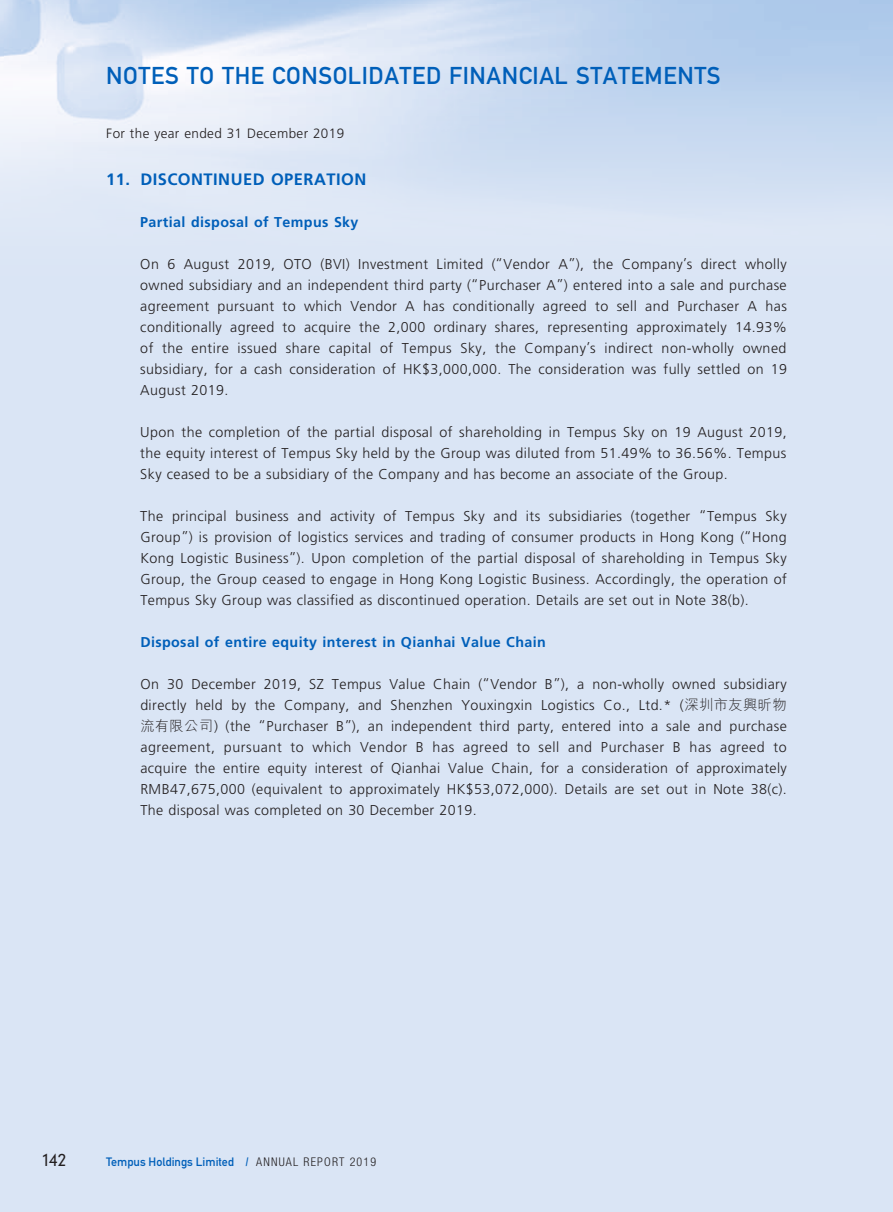
<style>
.page{position:relative;width:893px;height:1212px;background:#fff}
.page>*{position:absolute;margin:0;border:0;box-sizing:border-box;transform-origin:0 0}
.t1{font:24px "DIN Mittelschrift Std";letter-spacing:.025em;color:#005fb9}
.t2{font:700 16.5px "Frutiger LT Std";letter-spacing:.03em;color:#005fb9}
.t3{font:300 16.5px "DIN Neuzeit Grotesk Std";color:#231f20}
.t4{font:300 14.25px/21px "Frutiger LT Std";letter-spacing:.03em;color:#231f20;text-align:justify}
.t5{font:700 14.25px "Frutiger LT Std";letter-spacing:.03em;color:#005fb9}
.t6{font:300 13.5px "Frutiger LT Std";letter-spacing:.03em;color:#231f20}
.t7{font:12px "DIN Mittelschrift Std";color:#005fb9}
.s1{font-family:"M Hei HK"}
.s2{font-family:"DIN Engschrift Std"}
.s3{font-family:"Helvetica Neue LT Std";font-weight:300;font-stretch:condensed;color:#231f20}
</style>
<div class="page">
<h1 class="t1" style="left:106px;top:61px;width:616px">NOTES TO THE CONSOLIDATED FINANCIAL STATEMENTS</h1>
<p class="t6" style="left:106px;top:126px;width:239px">For the year ended 31 December 2019</p>
<p class="t2" style="left:106px;top:169px;width:262px">11. DISCONTINUED OPERATION</p>
<p class="t5" style="left:140px;top:213px;width:220px">Partial disposal of Tempus Sky</p>
<p class="t4" style="left:140px;top:254px;width:648px">On 6 August 2019, OTO (BVI) Investment Limited (“Vendor A”), the Company’s direct wholly owned subsidiary and an independent third party (“Purchaser A”) entered into a sale and purchase agreement pursuant to which Vendor A has conditionally agreed to sell and Purchaser A has conditionally agreed to acquire the 2,000 ordinary shares, representing approximately 14.93% of the entire issued share capital of Tempus Sky, the Company’s indirect non-wholly owned subsidiary, for a cash consideration of HK$3,000,000. The consideration was fully settled on 19<br>August 2019.</p>
<p class="t4" style="left:140px;top:422px;width:648px">Upon the completion of the partial disposal of shareholding in Tempus Sky on 19 August 2019, the equity interest of Tempus Sky held by the Group was diluted from 51.49% to 36.56%. Tempus Sky ceased to be a subsidiary of the Company and has become an associate of the Group.</p>
<p class="t4" style="left:140px;top:506px;width:648px">The principal business and activity of Tempus Sky and its subsidiaries (together “Tempus Sky Group”) is provision of logistics services and trading of consumer products in Hong Kong (“Hong Kong Logistic Business”). Upon completion of the partial disposal of shareholding in Tempus Sky Group, the Group ceased to engage in Hong Kong Logistic Business. Accordingly, the operation of Tempus Sky Group was classified as discontinued operation. Details are set out in Note 38(b).</p>
<p class="t5" style="left:140px;top:634px;width:407px">Disposal of entire equity interest in Qianhai Value Chain</p>
<p class="t4" style="left:140px;top:674px;width:648px">On 30 December 2019, SZ Tempus Value Chain (“Vendor B”), a non-wholly owned subsidiary directly held by the Company, and Shenzhen Youxingxin Logistics Co., Ltd.* (<span class="s1">深圳市友興昕物流有限公司</span>) (the “Purchaser B”), an independent third party, entered into a sale and purchase agreement, pursuant to which Vendor B has agreed to sell and Purchaser B has agreed to acquire the entire equity interest of Qianhai Value Chain, for a consideration of approximately RMB47,675,000 (equivalent to approximately HK$53,072,000). Details are set out in Note 38(c).<br>The disposal was completed on 30 December 2019.</p>
<p class="t3" style="left:43px;top:1150px;width:25px">142</p>
<p class="t7" style="left:106px;top:1154px;width:271px">Tempus Holdings Limited <span class="s2">/</span> <span class="s3">ANNUAL REPORT 2019</span></p>
</div>
